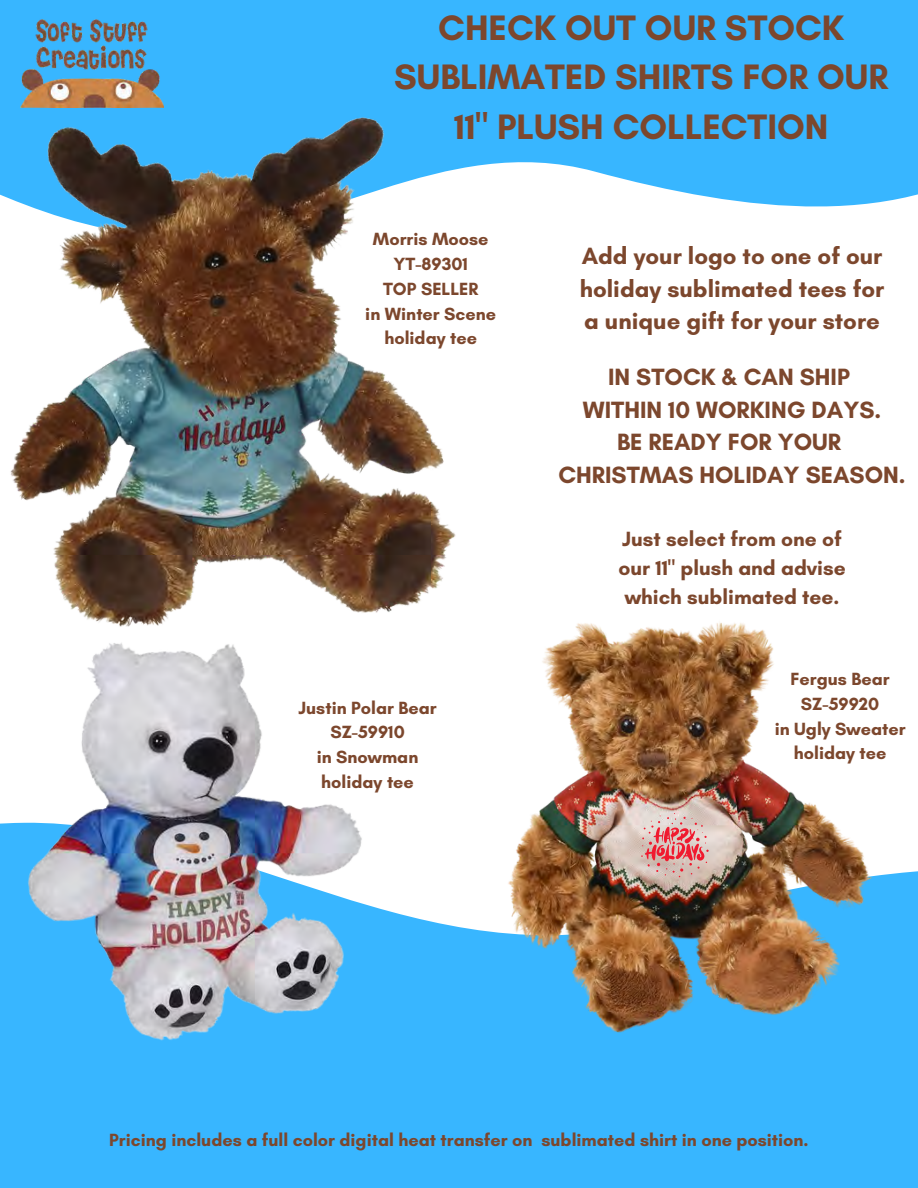
<style>
.page{position:relative;width:918px;height:1188px;background:#fff}
.page>*{position:absolute;margin:0;border:0;box-sizing:border-box;transform-origin:0 0}
.t1{font:700 36px/49.5px "Glacial Indifference";color:#7c472d;text-align:center}
.t2{font:700 24px/32.7px "Glacial Indifference";color:#7c472d;text-align:justify}
.t3{font:700 21px "Glacial Indifference";color:#7c472d}
.t4{font:700 18px "Glacial Indifference";color:#7c472d}
</style>
<div class="page">
<div style="left:0;top:0;width:918px;height:207px;background:#38b6ff"></div>
<div style="left:0;top:822px;width:918px;height:366px;background:#38b6ff"></div>
<img style="left:20px;top:6px;width:144px;height:72px">
<img style="left:0;top:78px;width:538px;height:539px">
<img style="left:19px;top:617px;width:357px;height:443px">
<img style="left:454px;top:600px;width:439px;height:440px">
<svg style="left:641px;top:813px;width:68px;height:64px;background:#dda5a3"></svg>
<p class="t1" style="left:394px;top:2px;width:495px">CHECK OUT OUR STOCK<br>SUBLIMATED SHIRTS FOR OUR</p>
<p class="t1" style="left:454px;top:101px;width:376px">11" PLUSH COLLECTION</p>
<p class="t4" style="left:373px;top:228px;width:117px">Morris Moose</p>
<p class="t4" style="left:394px;top:253px;width:76px">YT-89301</p>
<p class="t4" style="left:383px;top:278px;width:97px">TOP SELLER</p>
<p class="t4" style="left:365px;top:303px;width:132px">in Winter Scene</p>
<p class="t4" style="left:384px;top:327px;width:94px">holiday tee</p>
<p class="t4" style="left:299px;top:696px;width:140px">Justin Polar Bear</p>
<p class="t4" style="left:330px;top:721px;width:76px">SZ-59910</p>
<p class="t4" style="left:317px;top:746px;width:103px">in Snowman</p>
<p class="t4" style="left:321px;top:771px;width:94px">holiday tee</p>
<p class="t2" style="left:580px;top:239px;width:306px">Add your logo to one of our holiday sublimated tees for a unique gift for your store</p>
<p class="t2" style="left:608px;top:360px;width:243px">IN STOCK &amp; CAN SHIP</p>
<p class="t2" style="left:583px;top:393px;width:300px">WITHIN 10 WORKING DAYS.</p>
<p class="t2" style="left:617px;top:426px;width:226px">BE READY FOR YOUR</p>
<p class="t2" style="left:558px;top:458px;width:349px">CHRISTMAS HOLIDAY SEASON.</p>
<p class="t3" style="left:622px;top:526px;width:221px">Just select from one of</p>
<p class="t3" style="left:618px;top:555px;width:229px">our 11" plush and advise</p>
<p class="t3" style="left:625px;top:585px;width:216px">which sublimated tee.</p>
<p class="t4" style="left:791px;top:668px;width:101px">Fergus Bear</p>
<p class="t4" style="left:801px;top:693px;width:80px">SZ-59920</p>
<p class="t4" style="left:775px;top:718px;width:132px">in Ugly Sweater</p>
<p class="t4" style="left:794px;top:742px;width:94px">holiday tee</p>
<p class="t4" style="left:109px;top:1129px;width:701px">Pricing includes a full color digital heat transfer on sublimated shirt in one position.</p>
</div>
